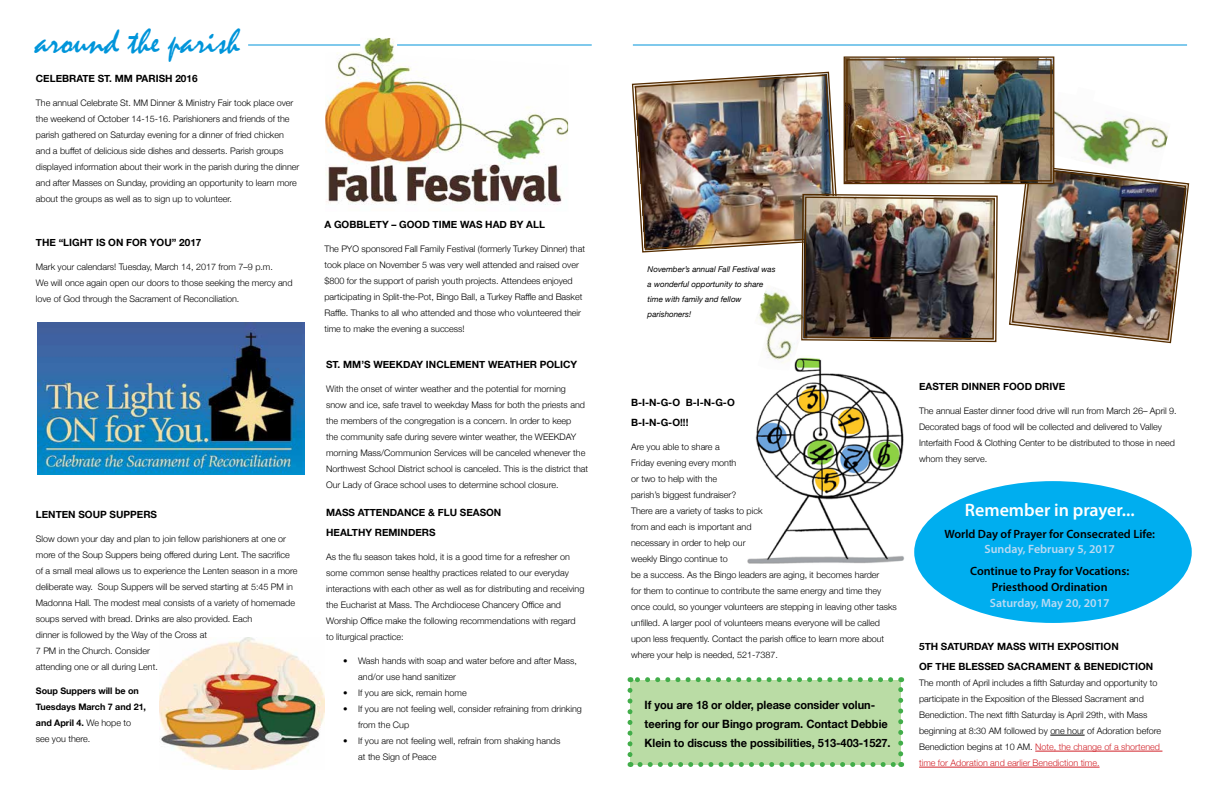
<style>
.page{position:relative;width:1224px;height:792px;background:#fff}
.page>*{position:absolute;margin:0;border:0;box-sizing:border-box;transform-origin:0 0}
.t1{font:36px "Mistral";color:#0095da}
.t2{font:600 18px "Myriad Pro";color:#fff}
.t3{font:600 12px/16px "Myriad Pro";color:#000;text-align:center}
.t4{font:600 12px "Myriad Pro";color:#badaf3}
.t5{font:700 11.4px/19px "Helvetica Neue";letter-spacing:-.005em;color:#000;scale:.96 1}
.t6{font:700 10px/20px "Helvetica Neue";color:#000}
.t7{font:300 9px/16px "Helvetica Neue";letter-spacing:-.005em;color:#000}
.t8{font:700 9px/16px "Helvetica Neue";letter-spacing:-.005em;color:#000}
.t9{font:italic 8px/15px "Helvetica Neue";color:#000}
.s1{font-weight:300}
.s2{color:#d2232a}
</style>
<div class="page">
<img style="left:160px;top:638px;width:165px;height:131px">
<hr style="left:633px;top:45px;width:554px;height:1px;background:#0095da">
<hr style="left:248px;top:45px;width:344px;height:1px;background:#0095da">
<img style="left:747px;top:370px;width:54px;height:194px">
<img style="left:765px;top:344px;width:36px;height:26px">
<div style="left:630px;top:680px;width:271px;height:84px;background:#badca5"></div>
<svg style="left:628px;top:690px;width:4px;height:77px"></svg>
<svg style="left:640px;top:762px;width:262px;height:5px"></svg>
<svg style="left:898px;top:677px;width:5px;height:77px"></svg>
<svg style="left:630px;top:677px;width:261px;height:5px"></svg>
<img style="left:325px;top:38px;width:243px;height:167px">
<hr style="left:1050px;top:735px;width:35px;height:1px;background:#000">
<hr style="left:1035px;top:751px;width:127px;height:1px;background:#d2232a">
<hr style="left:919px;top:767px;width:181px;height:1px;background:#d2232a">
<img style="left:37px;top:323px;width:268px;height:152px">
<img style="left:631px;top:56px;width:559px;height:288px">
<div style="left:846px;top:59px;width:206px;height:123px;border:1px solid #552d00"></div>
<img style="left:801px;top:193px;width:197px;height:424px">
<div style="left:804px;top:197px;width:191px;height:142px;border:1px solid #552d00"></div>
<div style="left:914px;top:481px;width:278px;height:142px;background:#00aeef;border-radius:50%"></div>
<h1 class="t1" style="left:35px;top:21px;width:207px">around the parish</h1>
<p class="t6" style="left:36px;top:69px;width:163px">CELEBRATE ST. MM PARISH 2016</p>
<p class="t7" style="left:36px;top:94px;width:265px">The annual Celebrate St. MM Dinner &amp; Ministry Fair took place over the weekend of October 14-15-16. Parishioners and friends of the parish gathered on Saturday evening for a dinner of fried chicken and a buffet of delicious side dishes and desserts. Parish groups displayed information about their work in the parish during the dinner and after Masses on Sunday, providing an opportunity to learn more about the groups as well as to sign up to volunteer.</p>
<p class="t6" style="left:36px;top:233px;width:167px">THE “LIGHT IS ON FOR YOU” 2017</p>
<p class="t7" style="left:36px;top:258px;width:258px">Mark your calendars! Tuesday, March 14, 2017 from 7–9 p.m.<br>We will once again open our doors to those seeking the mercy and love of God through the Sacrament of Reconciliation.</p>
<p class="t6" style="left:36px;top:505px;width:123px">LENTEN SOUP SUPPERS</p>
<p class="t7" style="left:36px;top:530px;width:263px">Slow down your day and plan to join fellow parishioners at one or more of the Soup Suppers being offered during Lent. The sacrifice of a small meal allows us to experience the Lenten season in a more deliberate way. Soup Suppers will be served starting at 5:45 PM in Madonna Hall. The modest meal consists of a variety of homemade soups served with bread. Drinks are also provided. Each<br>dinner is followed by the Way of the Cross at<br>7 PM in the Church. Consider<br>attending one or all during Lent.</p>
<p class="t8" style="left:36px;top:683px;width:112px">Soup Suppers will be on<br>Tuesdays March 7 and 21, and April 4. <span class="s1">We hope to see you there.</span></p>
<p class="t6" style="left:324px;top:215px;width:222px">A GOBBLETY – GOOD TIME WAS HAD BY ALL</p>
<p class="t7" style="left:324px;top:240px;width:262px">The PYO sponsored Fall Family Festival (formerly Turkey Dinner) that took place on November 5 was very well attended and raised over $800 for the support of parish youth projects. Attendees enjoyed participating in Split-the-Pot, Bingo Ball, a Turkey Raffle and Basket Raffle. Thanks to all who attended and those who volunteered their time to make the evening a success!</p>
<p class="t6" style="left:326px;top:354px;width:253px">ST. MM’S WEEKDAY INCLEMENT WEATHER POLICY</p>
<p class="t7" style="left:326px;top:380px;width:264px">With the onset of winter weather and the potential for morning snow and ice, safe travel to weekday Mass for both the priests and the members of the congregation is a concern. In order to keep<br>the community safe during severe winter weather, the WEEKDAY morning Mass/Communion Services will be canceled whenever the Northwest School District school is canceled. This is the district that Our Lady of Grace school uses to determine school closure.</p>
<p class="t6" style="left:326px;top:502px;width:177px">MASS ATTENDANCE &amp; FLU SEASON<br>HEALTHY REMINDERS</p>
<p class="t7" style="left:326px;top:548px;width:260px">As the flu season takes hold, it is a good time for a refresher on some common sense healthy practices related to our everyday interactions with each other as well as for distributing and receiving the Eucharist at Mass. The Archdiocese Chancery Office and Worship Office make the following recommendations with regard to liturgical practice:</p>
<p class="t7" style="left:358px;top:652px;width:220px;text-indent:-15px">• Wash hands with soap and water before and after Mass, and/or use hand sanitizer</p>
<p class="t7" style="left:343px;top:684px;width:125px">• If you are sick, remain home</p>
<p class="t7" style="left:358px;top:700px;width:225px;text-indent:-15px">• If you are not feeling well, consider refraining from drinking from the Cup</p>
<p class="t7" style="left:358px;top:732px;width:204px;text-indent:-15px">• If you are not feeling well, refrain from shaking hands at the Sign of Peace</p>
<p class="t9" style="left:648px;top:262px;width:130px">November’s annual Fall Festival was a wonderful opportunity to share time with family and fellow parishoners!</p>
<p class="t6" style="left:631px;top:393px;width:105px">B-I-N-G-O B-I-N-G-O<br>B-I-N-G-O!!!</p>
<p class="t7" style="left:631px;top:438px;width:267px">Are you able to share a<br>Friday evening every month<br>or two to help with the<br>parish’s biggest fundraiser?<br>There are a variety of tasks to pick<br>from and each is important and<br>necessary in order to help our<br>weekly Bingo continue to<br>be a success. As the Bingo leaders are aging, it becomes harder<br>for them to continue to contribute the same energy and time they once could, so younger volunteers are stepping in leaving other tasks unfilled. A larger pool of volunteers means everyone will be called upon less frequently. Contact the parish office to learn more about where your help is needed, 521-7387.</p>
<p class="t5" style="left:645px;top:696px;width:258px">If you are 18 or older, please consider volun&shy;teering for our Bingo program. Contact Debbie<br>Klein to discuss the possibilities, 513-403-1527.</p>
<p class="t6" style="left:919px;top:377px;width:148px">EASTER DINNER FOOD DRIVE</p>
<p class="t7" style="left:919px;top:402px;width:259px">The annual Easter dinner food drive will run from March 26– April 9.<br>Decorated bags of food will be collected and delivered to Valley Interfaith Food &amp; Clothing Center to be distributed to those in need whom they serve.</p>
<h2 class="t2" style="left:965px;top:498px;width:171px">Remember in prayer...</h2>
<h3 class="t3" style="left:944px;top:525px;width:212px">World Day of Prayer for Consecrated Life:</h3>
<h3 class="t4" style="left:985px;top:542px;width:132px">Sunday, February 5, 2017</h3>
<h3 class="t3" style="left:970px;top:563px;width:161px">Continue to Pray for Vocations:<br>Priesthood Ordination</h3>
<h3 class="t4" style="left:990px;top:596px;width:121px">Saturday, May 20, 2017</h3>
<p class="t6" style="left:919px;top:637px;width:236px">5TH SATURDAY MASS WITH EXPOSITION<br>OF THE BLESSED SACRAMENT &amp; BENEDICTION</p>
<p class="t7" style="left:919px;top:674px;width:244px">The month of April includes a fifth Saturday and opportunity to participate in the Exposition of the Blessed Sacrament and Benediction. The next fifth Saturday is April 29th, with Mass beginning at 8:30 AM followed by one hour of Adoration before Benediction begins at 10 AM. <span class="s2">Note, the change of a shortened time for Adoration and earlier Benediction time.</span></p>
</div>
